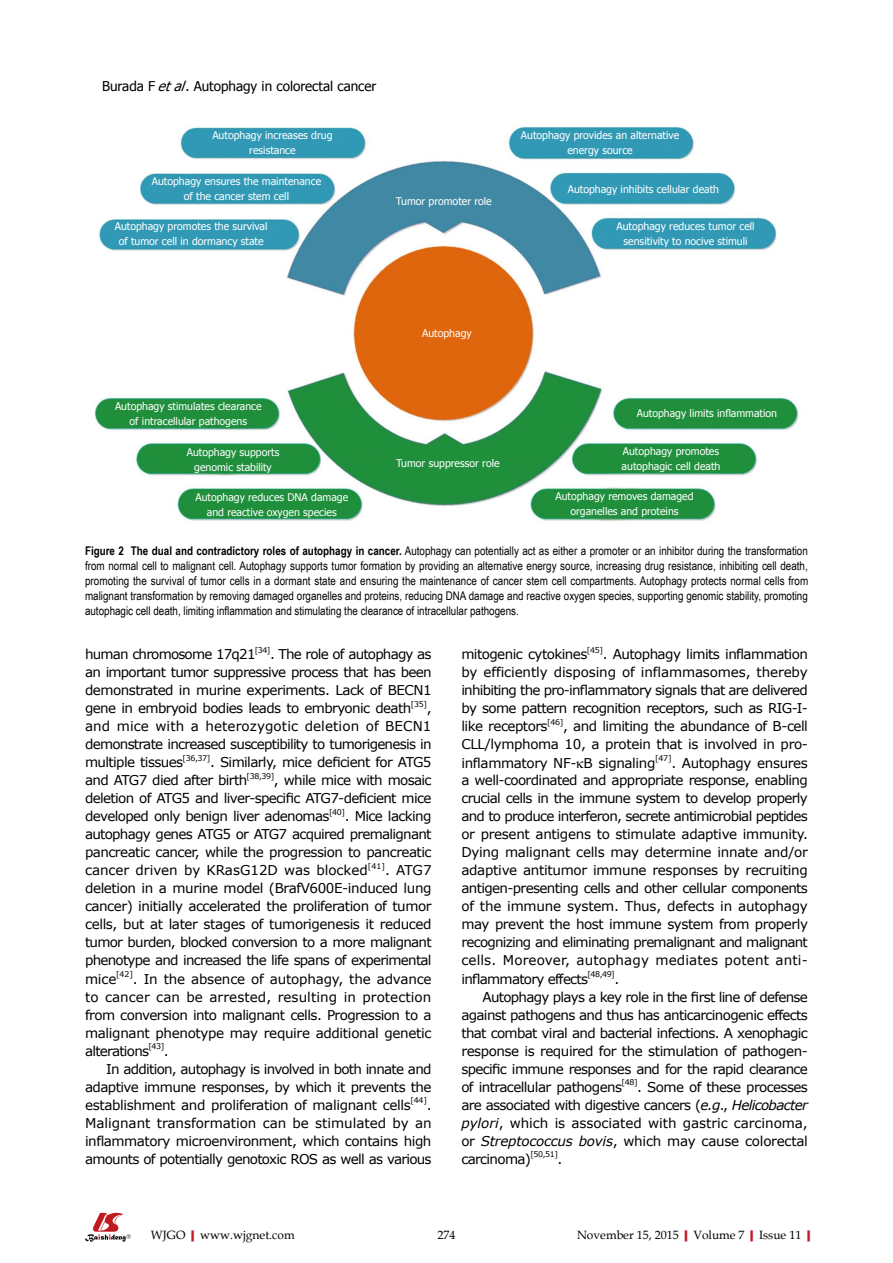
<style>
.page{position:relative;width:893px;height:1263px;background:#fff}
.page>*{position:absolute;margin:0;border:0;box-sizing:border-box;transform-origin:0 0}
.t1{font:13.5px/18px "Verdana";letter-spacing:-.045em;color:#000;text-align:justify}
.t2{font:13.5px "Verdana";letter-spacing:-.025em;color:#000}
.t3{font:13.5px "Tahoma";color:#000}
.t4{font:12px/15px "Arial Narrow";color:#000;text-align:justify}
.t5{font:12px "Book Antiqua";color:#000}
.t6{font:10.5px/15px "Tahoma";color:#fff;text-align:center}
.t7{font:7.8px "Verdana";letter-spacing:-.045em;color:#000}
.s1{font-style:italic}
.s2{font-weight:700}
.s3{font-weight:700;color:#c01920}
</style>
<div class="page">
<svg style="left:85px;top:1213px;width:46px;height:29px"></svg>
<img style="left:94px;top:126px;width:707px;height:395px">
<p class="t3" style="left:102px;top:77px;width:276px">Burada F <span class="s1">etal</span>. Autophagy in colorectal cancer</p>
<p class="t6" style="left:212px;top:127px;width:122px">Autophagy increases drug resistance</p>
<p class="t6" style="left:152px;top:173px;width:171px">Autophagy ensures the maintenance of the cancer stem cell</p>
<p class="t6" style="left:115px;top:218px;width:154px">Autophagy promotes the survival of tumor cell in dormancy state</p>
<p class="t6" style="left:396px;top:193px;width:97px">Tumor promoter role</p>
<p class="t6" style="left:521px;top:127px;width:160px">Autophagy provides an alternative energy source</p>
<p class="t6" style="left:568px;top:181px;width:153px">Autophagy inhibits cellular death</p>
<p class="t6" style="left:616px;top:218px;width:140px">Autophagy reduces tumor cell sensitivity to nocive stimuli</p>
<p class="t6" style="left:422px;top:325px;width:51px">Autophagy</p>
<p class="t6" style="left:115px;top:398px;width:148px">Autophagy stimulates clearance of intracellular pathogens</p>
<p class="t6" style="left:187px;top:444px;width:94px">Autophagy supports genomic stability</p>
<p class="t6" style="left:195px;top:489px;width:154px">Autophagy reduces DNA damage and reactive oxygen species</p>
<p class="t6" style="left:637px;top:405px;width:142px">Autophagy limits inflammation</p>
<p class="t6" style="left:622px;top:443px;width:100px;text-align:left">Autophagy promotes autophagic cell death</p>
<p class="t6" style="left:555px;top:488px;width:139px">Autophagy removes damaged organelles and proteins</p>
<p class="t4" style="left:85px;top:542px;width:725px"><span class="s2">Figure 2 The dual and contradictory roles of autophagy in cancer.</span> Autophagy can potentially act as either a promoter or an inhibitor during the transformation from normal cell to malignant cell. Autophagy supports tumor formation by providing an alternative energy source, increasing drug resistance, inhibiting cell death, promoting the survival of tumor cells in a dormant state and ensuring the maintenance of cancer stem cell compartments. Autophagy protects normal cells from malignant transformation by removing damaged organelles and proteins, reducing DNA damage and reactive oxygen species, supporting genomic stability, promoting autophagic cell death, limiting inflammation and stimulating the clearance of intracellular pathogens.</p>
<p class="t6" style="left:396px;top:455px;width:105px">Tumor suppressor role</p>
<p class="t1" style="left:85px;top:645px;width:172px">human chromosome 17q21</p>
<p class="t7" style="left:255px;top:645px;width:17px">[34]</p>
<p class="t1" style="left:85px;top:645px;width:348px;text-indent:185px">. The role of autophagy as an important tumor suppressive process that has been demonstrated in murine experiments. Lack of BECN1 gene in embryoid bodies leads to embryonic death</p>
<p class="t7" style="left:411px;top:699px;width:18px">[35]</p>
<p class="t1" style="left:85px;top:699px;width:348px;text-indent:342px">, and mice with a heterozygotic deletion of BECN1 demonstrate increased susceptibility to tumorigenesis in multiple tissues</p>
<p class="t7" style="left:183px;top:753px;width:29px">[36,37]</p>
<p class="t1" style="left:85px;top:753px;width:348px;text-indent:125px">. Similarly, mice deficient for ATG5 and ATG7 died after birth</p>
<p class="t7" style="left:247px;top:771px;width:29px">[38,39]</p>
<p class="t1" style="left:85px;top:771px;width:348px;text-indent:189px">, while mice with mosaic deletion of ATG5 and liver-specific ATG7-deficient mice developed only benign liver adenomas</p>
<p class="t7" style="left:329px;top:807px;width:18px">[40]</p>
<p class="t1" style="left:85px;top:807px;width:348px;text-indent:260px">. Mice lacking autophagy genes ATG5 or ATG7 acquired premalignant pancreatic cancer, while the progression to pancreatic cancer driven by KRasG12D was blocked</p>
<p class="t7" style="left:368px;top:861px;width:19px">[41]</p>
<p class="t1" style="left:85px;top:861px;width:348px;text-indent:300px">. ATG7 deletion in a murine model (BrafV600E-induced lung cancer) initially accelerated the proliferation of tumor cells, but at later stages of tumorigenesis it reduced tumor burden, blocked conversion to a more malignant phenotype and increased the life spans of experimental mice</p>
<p class="t7" style="left:116px;top:969px;width:18px">[42]</p>
<p class="t1" style="left:85px;top:969px;width:348px;text-indent:48px">. In the absence of autophagy, the advance to cancer can be arrested, resulting in protection from conversion into malignant cells. Progression to a malignant phenotype may require additional genetic alterations</p>
<p class="t7" style="left:148px;top:1041px;width:17px">[43]</p>
<p class="t1" style="left:164px;top:1041px;width:6px">.</p>
<p class="t1" style="left:106px;top:1059px;width:327px">In addition, autophagy is involved in both innate and</p>
<p class="t1" style="left:85px;top:1077px;width:348px">adaptive immune responses, by which it prevents the</p>
<p class="t2" style="left:85px;top:1096px;width:327px">establishment and proliferation of malignant cells</p>
<p class="t7" style="left:410px;top:1095px;width:18px">[44]</p>
<p class="t1" style="left:85px;top:1095px;width:348px;text-indent:342px">.<br>Malignant transformation can be stimulated by an inflammatory microenvironment, which contains high amounts of potentially genotoxic ROS as well as various</p>
<p class="t1" style="left:461px;top:645px;width:128px">mitogenic cytokines</p>
<p class="t7" style="left:587px;top:645px;width:18px">[45]</p>
<p class="t1" style="left:461px;top:645px;width:348px;text-align:left;text-indent:141px">. Autophagy limits inflammation by efficiently disposing of inflammasomes, thereby inhibiting the pro-inflammatory signals that are delivered by some pattern recognition receptors, such as RIG-I&shy;like receptors</p>
<p class="t7" style="left:547px;top:717px;width:18px">[46]</p>
<p class="t1" style="left:461px;top:717px;width:348px;text-align:left;text-indent:102px">, and limiting the abundance of B-cell<br>CLL/lymphoma 10, a protein that is involved in pro&shy;inflammatory NF- B signaling</p>
<p class="t7" style="left:655px;top:753px;width:18px">[47]</p>
<p class="t1" style="left:461px;top:753px;width:348px;text-align:left;text-indent:210px">. Autophagy ensures a well-coordinated and appropriate response, enabling crucial cells in the immune system to develop properly and to produce interferon, secrete antimicrobial peptides or present antigens to stimulate adaptive immunity.<br>Dying malignant cells may determine innate and/or adaptive antitumor immune responses by recruiting antigen-presenting cells and other cellular components of the immune system. Thus, defects in autophagy may prevent the host immune system from properly recognizing and eliminating premalignant and malignant cells. Moreover, autophagy mediates potent anti&shy;inflammatory effects</p>
<p class="t7" style="left:587px;top:969px;width:29px">[48,49]</p>
<p class="t1" style="left:614px;top:969px;width:6px">.</p>
<p class="t1" style="left:483px;top:987px;width:327px">Autophagy plays a key role in the first line of defense</p>
<p class="t1" style="left:461px;top:1005px;width:348px">against pathogens and thus has anticarcinogenic effects</p>
<p class="t1" style="left:461px;top:1023px;width:348px">that combat viral and bacterial infections. A xenophagic</p>
<p class="t1" style="left:461px;top:1041px;width:346px">response is required for the stimulation of pathogen-</p>
<p class="t1" style="left:461px;top:1059px;width:348px">specific immune responses and for the rapid clearance</p>
<p class="t1" style="left:461px;top:1077px;width:162px">of intracellular pathogens</p>
<p class="t7" style="left:621px;top:1077px;width:18px">[48]</p>
<p class="t1" style="left:461px;top:1077px;width:348px;text-indent:176px">. Some of these processes are associated with digestive cancers (<span class="s1">e.g</span>., <span class="s1">Helicobacter pylori</span>, which is associated with gastric carcinoma, or <span class="s1">Streptococcus bovis</span>, which may cause colorectal carcinoma)</p>
<p class="t7" style="left:530px;top:1149px;width:29px">[50,51]</p>
<p class="t1" style="left:558px;top:1149px;width:6px">.</p>
<p class="t5" style="left:151px;top:1226px;width:145px">WJGO<span class="s3">|</span>www.wjgnet.com</p>
<p class="t5" style="left:437px;top:1226px;width:19px">274</p>
<p class="t5" style="left:577px;top:1226px;width:240px">November 15, 2015<span class="s3">|</span>Volume 7<span class="s3">|</span>Issue 11<span class="s3">|</span></p>
</div>
